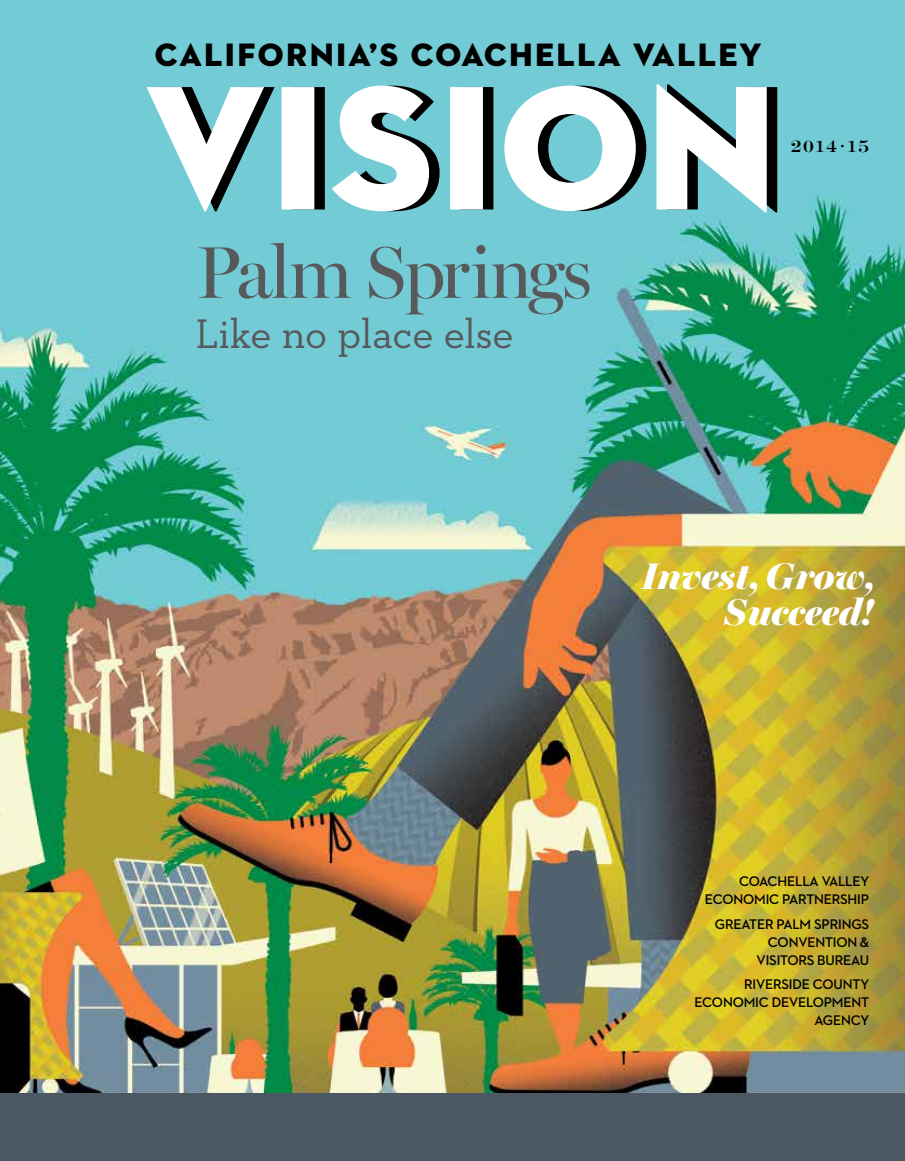
<style>
.page{position:relative;width:905px;height:1161px;background:#fff}
.page>*{position:absolute;margin:0;border:0;box-sizing:border-box;transform-origin:0 0}
.t1{font:73.65px "Miller Banner";letter-spacing:-.03em;color:#58595b}
.t2{font:42px "Neutraface Slab Text";letter-spacing:-.005em;color:#58595b}
.t3{font:italic 900 37.2px/36.3px "Miller Banner";color:#fff;text-align:right}
.t4{font:33px "Neutraface 2 Display Titling";letter-spacing:.07em;color:#000}
.t5{font:16.5px "Engravers";letter-spacing:.05em;color:#000}
.t6{font:700 14.25px/18px "Neutraface 2 Display";letter-spacing:-.01em;color:#000;text-align:right}
</style>
<div class="page">
<img style="left:0;top:0;width:904px;height:1094px">
<svg style="left:146px;top:83px;width:620px;height:130px"></svg>
<div style="left:0;top:1094px;width:904px;height:67px;background:#4b5762"></div>
<h3 class="t4" style="left:155px;top:34px;width:608px">CALIFORNIA’S COACHELLA VALLEY</h3>
<p class="t5" style="left:790px;top:137px;width:80px">2014•15</p>
<h1 class="t1" style="left:195px;top:229px;width:398px">Palm Springs</h1>
<h2 class="t2" style="left:195px;top:308px;width:320px">Like no place else</h2>
<h3 class="t3" style="left:642px;top:557px;width:234px">Invest, Grow,<br>Succeed!</h3>
<p class="t6" style="left:704px;top:872px;width:166px">COACHELLA VALLEY<br>ECONOMIC PARTNERSHIP</p>
<p class="t6" style="left:714px;top:915px;width:156px">GREATER PALM SPRINGS<br>CONVENTION &amp;<br>VISITORS BUREAU</p>
<p class="t6" style="left:694px;top:976px;width:176px">RIVERSIDE COUNTY<br>ECONOMIC DEVELOPMENT<br>AGENCY</p>
</div>
